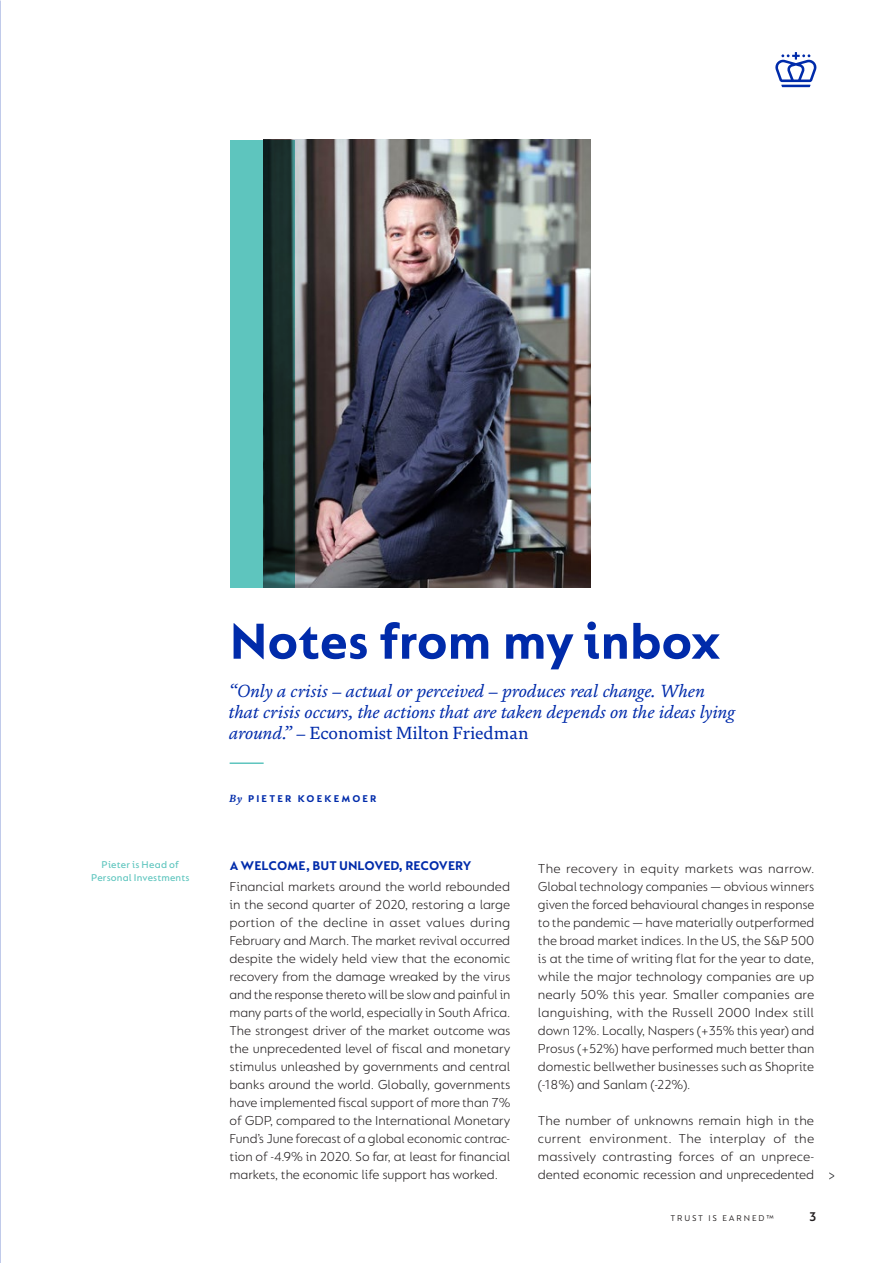
<style>
.page{position:relative;width:893px;height:1263px;background:#fff}
.page>*{position:absolute;margin:0;border:0;box-sizing:border-box;transform-origin:0 0}
.Article_Headline{font:700 54px "FS Lucas";color:#002baa}
.Article_Intro{font:italic 18px/21px "FS Brabo";letter-spacing:-.005em;color:#002baa}
.Body_Text{font:300 13.8px/18px "FS Lucas";letter-spacing:-.005em;color:#231f20;text-align:justify}
.Subhead{font:700 13.5px "FS Lucas";letter-spacing:.005em;color:#002baa}
.t1{font:600 13.5px "FS Lucas";color:#231f20}
.Author_Bio{font:500 10.5px/12.8px "FS Lucas";letter-spacing:.015em;color:#5ec5be;text-align:center}
.Article_Byline{font:700 10.5px "FS Lucas";letter-spacing:.21em;color:#002baa}
.t2{font:9px "FS Lucas";letter-spacing:.21em;color:#231f20}
.s1{font-style:normal}
.s2{font-family:"FS Brabo";font-style:italic}
</style>
<div class="page">
<svg style="left:775px;top:52px;width:42px;height:35px"></svg>
<svg style="left:829px;top:1172px;width:5px;height:7px"></svg>
<img style="left:294px;top:140px;width:297px;height:447px">
<svg style="left:230px;top:140px;width:64px;height:447px;background:#3b7a75"></svg>
<hr style="left:230px;top:762px;width:34px;height:2px;background:#5ec5be">
<p class="Author_Bio" style="left:91px;top:858px;width:100px">Pieter is Head of<br>Personal Investments</p>
<p class="Article_Headline" style="left:230px;top:610px;width:493px">Notes from my inbox</p>
<p class="Article_Intro" style="left:230px;top:679px;width:507px">“Only a crisis – actual or perceived – produces real change. When that crisis occurs, the actions that are taken depends on the ideas lying around.” <span class="s1">– Economist Milton Friedman</span></p>
<p class="Article_Byline" style="left:230px;top:792px;width:148px"><span class="s2">By</span> PIETER KOEKEMOER</p>
<p class="Subhead" style="left:230px;top:858px;width:243px">A WELCOME, BUT UNLOVED, RECOVERY</p>
<p class="Body_Text" style="left:230px;top:878px;width:282px">Financial markets around the world rebounded in the second quarter of 2020, restoring a large portion of the decline in asset values during February and March. The market revival occurred despite the widely held view that the economic recovery from the damage wreaked by the virus and the response thereto will be slow and painful in many parts of the world, especially in South Africa.<br>The strongest driver of the market outcome was the unprecedented level of fiscal and monetary stimulus unleashed by governments and central banks around the world. Globally, governments have implemented fiscal support of more than 7% of GDP, compared to the International Monetary Fund’s June forecast of a global economic contrac&shy;tion of -4.9% in 2020. So far, at least for financial markets, the economic life support has worked.</p>
<p class="Body_Text" style="left:538px;top:860px;width:278px">The recovery in equity markets was narrow.<br>Global technology companies — obvious winners given the forced behavioural changes in response to the pandemic — have materially outperformed the broad market indices. In the US, the S&amp;P 500 is at the time of writing flat for the year to date, while the major technology companies are up nearly 50% this year. Smaller companies are languishing, with the Russell 2000 Index still down 12%. Locally, Naspers (+35% this year) and Prosus (+52%) have performed much better than domestic bellwether businesses such as Shoprite (-18%) and Sanlam (-22%).</p>
<p class="Body_Text" style="left:538px;top:1112px;width:278px">The number of unknowns remain high in the current environment. The interplay of the massively contrasting forces of an unprece&shy;dented economic recession and unprecedented</p>
<p class="t2" style="left:670px;top:1213px;width:105px">TRUST IS EARNED™</p>
<p class="t1" style="left:809px;top:1209px;width:9px">3</p>
</div>
